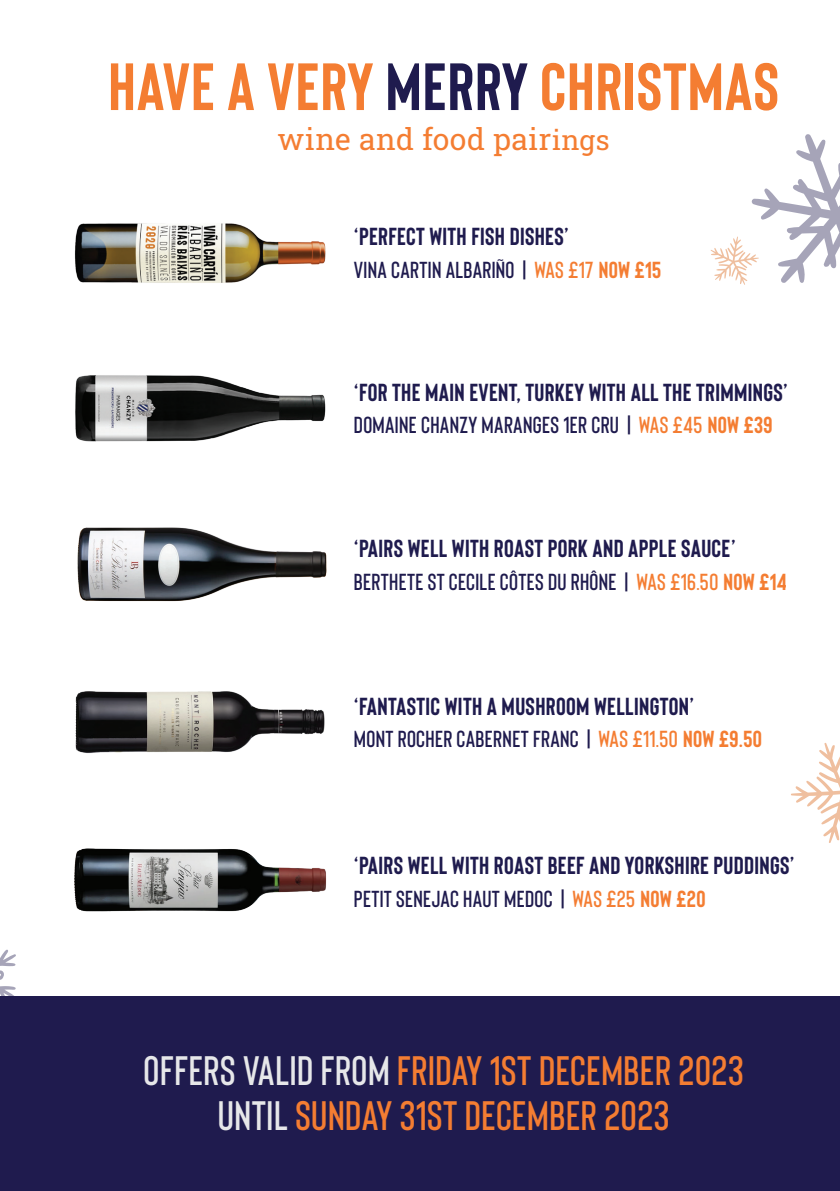
<style>
.page{position:relative;width:840px;height:1191px;background:#fff}
.page>*{position:absolute;margin:0;border:0;box-sizing:border-box;transform-origin:0 0}
.t1{font:700 66.6px "Bison";letter-spacing:.015em;color:#f47d32}
.t2{font:600 41.2px/45.2px "Bison";letter-spacing:.015em;color:#f47d32;text-align:center}
.t3{font:30.2px "Roboto Slab";letter-spacing:.015em;color:#f47d32}
.t4{font:700 24.6px "Bison";letter-spacing:.015em;color:#1f1b4e}
.t5{font:600 23.2px "Bison";letter-spacing:.015em;color:#1f1b4e}
.s1{color:#1f1b4e}
.s2{font-size:27.8px}
.s3{color:#f47d32}
.s4{font-weight:700;color:#f47d32}
.s5{color:#e6e7e9}
</style>
<div class="page">
<img style="left:74px;top:223px;width:252px;height:60px">
<img style="left:75px;top:375px;width:251px;height:66px">
<img style="left:77px;top:527px;width:249px;height:75px">
<img style="left:75px;top:691px;width:250px;height:62px">
<img style="left:74px;top:848px;width:252px;height:64px">
<svg style="left:710px;top:134px;width:129px;height:151px"></svg>
<svg style="left:791px;top:742px;width:48px;height:101px"></svg>
<svg style="left:0;top:949px;width:16px;height:47px"></svg>
<div style="left:0;top:996px;width:839px;height:195px;background:#1f1b4e"></div>
<p class="t1" style="left:108px;top:45px;width:671px">HAVE A VERY <span class="s1">MERRY</span> CHRISTMAS</p>
<p class="t3" style="left:277px;top:118px;width:333px">wine and food pair<span class="s2">ings</span></p>
<p class="t4" style="left:354px;top:221px;width:216px">‘PERFECT WITH FISH DISHES’</p>
<p class="t5" style="left:354px;top:255px;width:308px">VINA CARTIN ALBARIÑO | <span class="s3">WAS £17</span> <span class="s4">NOW £15</span></p>
<p class="t4" style="left:354px;top:376px;width:435px">‘FOR THE MAIN EVENT, TURKEY WITH ALL THE TRIMMINGS’</p>
<p class="t5" style="left:354px;top:410px;width:420px">DOMAINE CHANZY MARANGES 1ER CRU | <span class="s3">WAS £45</span> <span class="s4">NOW £39</span></p>
<p class="t4" style="left:354px;top:533px;width:383px">‘PAIRS WELL WITH ROAST PORK AND APPLE SAUCE’</p>
<p class="t5" style="left:354px;top:567px;width:434px">BERTHETE ST CECILE CÔTES DU RHÔNE | <span class="s3">WAS £16.50</span> <span class="s4">NOW £14</span></p>
<p class="t4" style="left:354px;top:690px;width:342px">‘FANTASTIC WITH A MUSHROOM WELLINGTON’</p>
<p class="t5" style="left:354px;top:724px;width:409px">MONT ROCHER CABERNET FRANC | <span class="s3">WAS £11.50</span> <span class="s4">NOW £9.50</span></p>
<p class="t4" style="left:354px;top:850px;width:442px">‘PAIRS WELL WITH ROAST BEEF AND YORKSHIRE PUDDINGS’</p>
<p class="t5" style="left:354px;top:884px;width:353px">PETIT SENEJAC HAUT MEDOC | <span class="s3">WAS £25</span> <span class="s4">NOW £20</span></p>
<p class="t2" style="left:143px;top:1045px;width:601px"><span class="s5">OFFERS VALID FROM</span> FRIDAY 1ST DECEMBER 2023<br><span class="s5">UNTIL</span> SUNDAY 31ST DECEMBER 2023</p>
</div>
